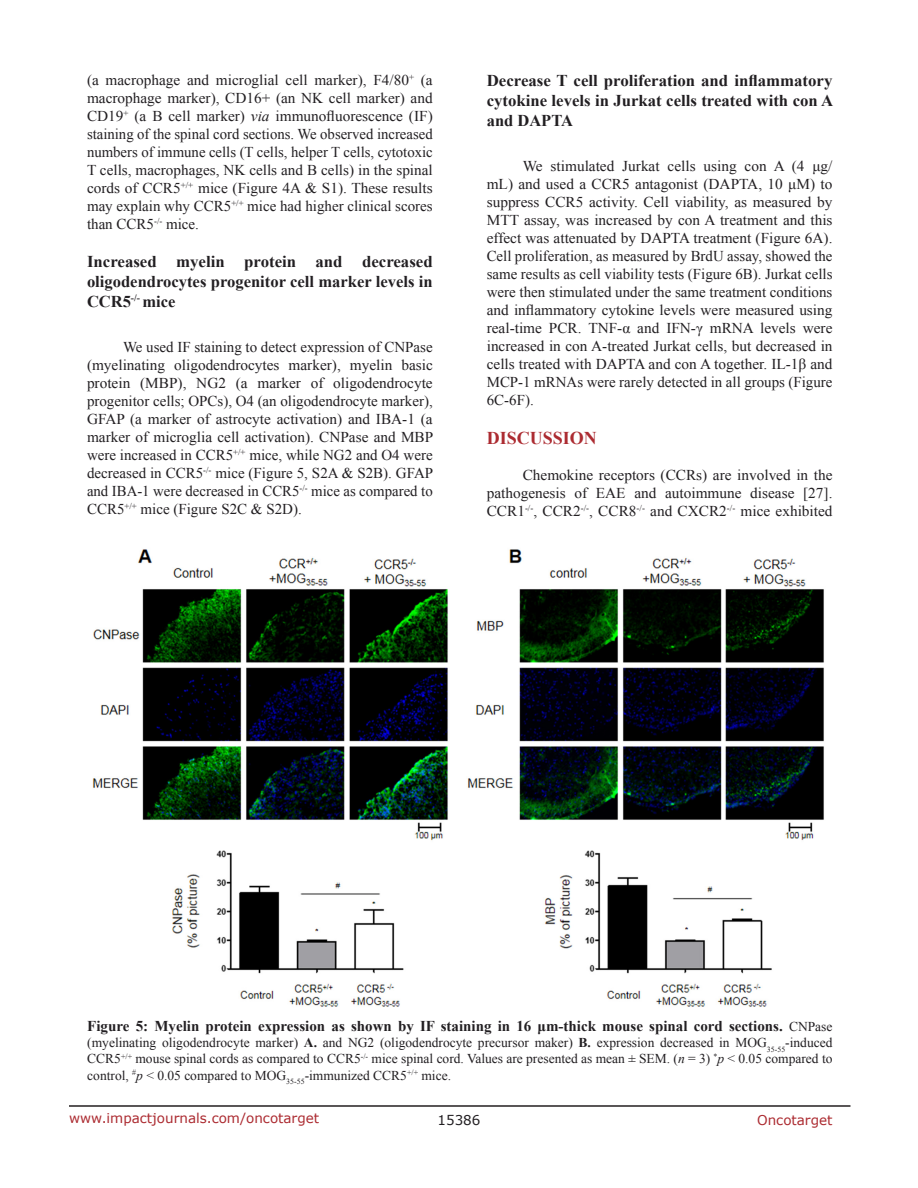
<style>
.page{position:relative;width:918px;height:1188px;background:#fff}
.page>*{position:absolute;margin:0;border:0;box-sizing:border-box;transform-origin:0 0}
.Heading{font:700 18px "Times New Roman";color:#ac2b31}
.SubHeading{font:700 16.5px/19.8px "Times New Roman";color:#221f22;text-align:justify}
.BodyText{font:15px/18px "Times New Roman";color:#221f22;text-align:justify}
.FigureText{font:700 15px "Times New Roman";color:#221f22}
.FigureText-2{font:13.5px/16.2px "Times New Roman";color:#221f22;text-align:justify}
.t1{font:13.5px "Verdana";color:#ac2b31}
.t2{font:13.5px "Verdana";color:#221f22}
.s1{font-style:italic}
.s2{font-weight:400;font-size:13.5px}
.s3{font-weight:700}
</style>
<div class="page">
<hr style="left:69px;top:1105px;width:781px;height:2px;background:#231f20">
<img style="left:92px;top:549px;width:732px;height:458px">
<p class="BodyText" style="left:87px;top:71px;width:347px">(a macrophage and microglial cell marker), F4/80<sup>+</sup> (a macrophage marker), CD16+ (an NK cell marker) and CD19<sup>+</sup> (a B cell marker) <span class="s1">via</span> immunofluorescence (IF) staining of the spinal cord sections. We observed increased numbers of immune cells (T cells, helper T cells, cytotoxic T cells, macrophages, NK cells and B cells) in the spinal cords of CCR5<sup>+/+</sup> mice (Figure 4A &amp; S1). These results may explain why CCR5<sup>+/+</sup> mice had higher clinical scores than CCR5<sup>-/-</sup> mice.</p>
<p class="SubHeading" style="left:87px;top:251px;width:347px">Increased myelin protein and decreased oligodendrocytes progenitor cell marker levels in CCR5<sup>-/-</sup> mice</p>
<p class="BodyText" style="left:87px;top:338px;width:348px;text-indent:36px">We used IF staining to detect expression of CNPase (myelinating oligodendrocytes marker), myelin basic protein (MBP), NG2 (a marker of oligodendrocyte progenitor cells; OPCs), O4 (an oligodendrocyte marker), GFAP (a marker of astrocyte activation) and IBA-1 (a marker of microglia cell activation). CNPase and MBP were increased in CCR5<sup>+/+</sup> mice, while NG2 and O4 were decreased in CCR5<sup>-/-</sup> mice (Figure 5, S2A &amp; S2B). GFAP and IBA-1 were decreased in CCR5<sup>-/-</sup> mice as compared to CCR5<sup>+/+</sup> mice (Figure S2C &amp; S2D).</p>
<p class="SubHeading" style="left:487px;top:70px;width:348px">Decrease T cell proliferation and inflammatory cytokine levels in Jurkat cells treated with con A and DAPTA</p>
<p class="BodyText" style="left:487px;top:157px;width:347px;text-indent:36px">We stimulated Jurkat cells using con A (4 μg/ mL) and used a CCR5 antagonist (DAPTA, 10 μM) to suppress CCR5 activity. Cell viability, as measured by MTT assay, was increased by con A treatment and this effect was attenuated by DAPTA treatment (Figure 6A).<br>Cell proliferation, as measured by BrdU assay, showed the same results as cell viability tests (Figure 6B). Jurkat cells were then stimulated under the same treatment conditions and inflammatory cytokine levels were measured using real-time PCR. TNF-α and IFN-γ mRNA levels were increased in con A-treated Jurkat cells, but decreased in cells treated with DAPTA and con A together. IL-1β and MCP-1 mRNAs were rarely detected in all groups (Figure 6C-6F).</p>
<p class="Heading" style="left:487px;top:426px;width:112px">DISCUSSION</p>
<p class="BodyText" style="left:487px;top:466px;width:347px;text-indent:36px">Chemokine receptors (CCRs) are involved in the pathogenesis of EAE and autoimmune disease [27].<br>CCR1<sup>-/-</sup>, CCR2<sup>-/-</sup>, CCR8<sup>-/-</sup> and CXCR2<sup>-/-</sup> mice exhibited</p>
<p class="FigureText" style="left:87px;top:1016px;width:747px">Figure 5: Myelin protein expression as shown by IF staining in 16 μm-thick mouse spinal cord sections. <span class="s2">CNPase</span></p>
<p class="FigureText-2" style="left:87px;top:1034px;width:747px">(myelinating oligodendrocyte marker) <span class="s3">A.</span> and NG2 (oligodendrocyte precursor maker) <span class="s3">B.</span> expression decreased in MOG<sub>35-55</sub>-induced CCR5<sup>+/+</sup> mouse spinal cords as compared to CCR5<sup>-/-</sup> mice spinal cord. Values are presented as mean ± SEM. (<span class="s1">n</span> = 3) <sup>*</sup><span class="s1">p</span> &lt; 0.05 compared to control, <sup>#</sup><span class="s1">p</span> &lt; 0.05 compared to MOG<sub>35-55</sub>-immunized CCR5<sup>+/+</sup> mice.</p>
<p class="t1" style="left:69px;top:1109px;width:252px">www.impactjournals.com/oncotarget</p>
<p class="t2" style="left:438px;top:1111px;width:44px">15386</p>
<p class="t1" style="left:757px;top:1111px;width:77px">Oncotarget</p>
</div>
